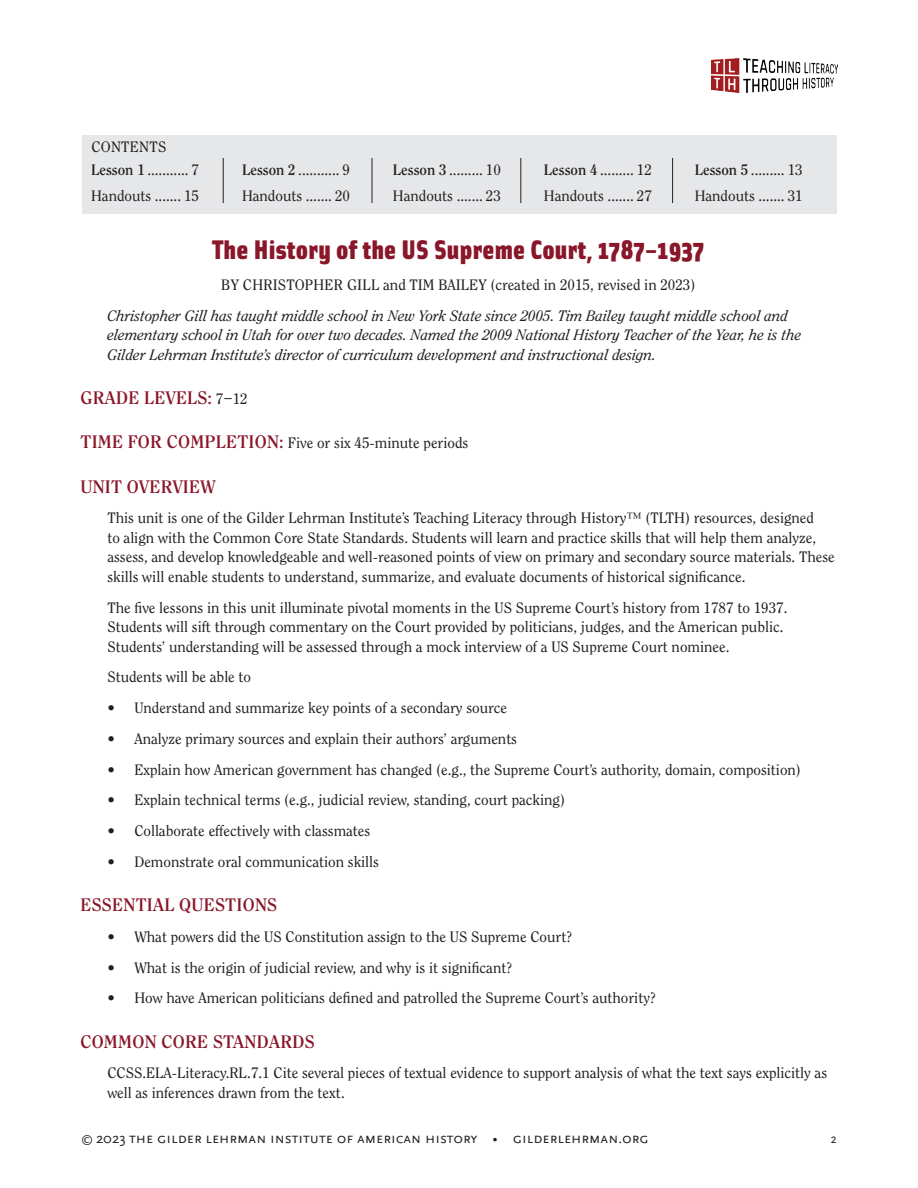
<style>
.page{position:relative;width:918px;height:1188px;background:#fff}
.page>*{position:absolute;margin:0;border:0;box-sizing:border-box;transform-origin:0 0}
.t1{font:900 27px "Solex";letter-spacing:.01em;color:#891629}
.Heading_2{font:700 18px "Clearface ITC Pro";letter-spacing:.015em;color:#891629}
.TLTH_Reg{font:15px/19.5px "Clearface ITC Pro";color:#231f20}
.t2{font:italic 15px/19.5px "Clearface ITC Pro";color:#231f20}
.t3{font:15px "Scala Sans OT";color:#231f20}
.Heading_2-2{font:15px "Clearface ITC Pro";color:#231f20}
.t4{font:13.5px "Scala Sans OT";color:#231f20;scale:.9 1}
.s1{font-weight:700}
.s2{font-weight:400;font-size:15px;color:#231f20}
.s3{font-weight:700;font-size:18px;color:#891629}
.s4{font-size:12px}
</style>
<div class="page">
<img style="left:712px;top:59px;width:125px;height:33px">
<div style="left:82px;top:135px;width:755px;height:79px;background:#e6e7e9"></div>
<hr style="left:672px;top:158px;width:1px;height:45px;background:#231f20">
<hr style="left:521px;top:158px;width:1px;height:45px;background:#231f20">
<hr style="left:372px;top:158px;width:1px;height:45px;background:#231f20">
<hr style="left:223px;top:158px;width:1px;height:45px;background:#231f20">
<p class="TLTH_Reg" style="left:92px;top:137px;width:76px">CONTENTS</p>
<p class="TLTH_Reg" style="left:91px;top:160px;width:110px"><span class="s1">Lesson 1</span> ........... 7</p>
<p class="TLTH_Reg" style="left:242px;top:160px;width:109px"><span class="s1">Lesson 2</span> ........... 9</p>
<p class="TLTH_Reg" style="left:393px;top:160px;width:109px"><span class="s1">Lesson 3</span> ......... 10</p>
<p class="TLTH_Reg" style="left:544px;top:160px;width:109px"><span class="s1">Lesson 4</span> ......... 12</p>
<p class="TLTH_Reg" style="left:695px;top:160px;width:109px"><span class="s1">Lesson 5</span> ......... 13</p>
<p class="TLTH_Reg" style="left:91px;top:186px;width:110px">Handouts ....... 15</p>
<p class="TLTH_Reg" style="left:242px;top:186px;width:109px">Handouts ....... 20</p>
<p class="TLTH_Reg" style="left:393px;top:186px;width:109px">Handouts ....... 23</p>
<p class="TLTH_Reg" style="left:544px;top:186px;width:109px">Handouts ....... 27</p>
<p class="TLTH_Reg" style="left:695px;top:186px;width:109px">Handouts ....... 31</p>
<p class="t1" style="left:212px;top:231px;width:493px">The History of the US Supreme Court, 1787–1937</p>
<p class="TLTH_Reg" style="left:221px;top:275px;width:476px">BY CHRISTOPHER GILL and TIM BAILEY (created in 2015, revised in 2023)</p>
<p class="t2" style="left:107px;top:306px;width:696px">Christopher Gill has taught middle school in New York State since 2005. Tim Bailey taught middle school and elementary school in Utah for over two decades. Named the 2009 National History Teacher of the Year, he is the<br>Gilder Lehrman Institute’s director of curriculum development and instructional design.</p>
<p class="Heading_2" style="left:80px;top:387px;width:169px">GRADE LEVELS: <span class="s2">7–12</span></p>
<p class="Heading_2-2" style="left:80px;top:434px;width:389px"><span class="s3">TIME FOR COMPLETION:</span> Five or six 45-minute periods</p>
<p class="Heading_2" style="left:80px;top:475px;width:136px">UNIT OVERVIEW</p>
<p class="TLTH_Reg" style="left:107px;top:508px;width:729px">This unit is one of the Gilder Lehrman Institute’s Teaching Literacy through History™ (TLTH) resources, designed<br>to align with the Common Core State Standards. Students will learn and practice skills that will help them analyze, assess, and develop knowledgeable and well-reasoned points of view on primary and secondary source materials. These skills will enable students to understand, summarize, and evaluate documents of historical significance.</p>
<p class="TLTH_Reg" style="left:107px;top:598px;width:682px">The five lessons in this unit illuminate pivotal moments in the US Supreme Court’s history from 1787 to 1937.<br>Students will sift through commentary on the Court provided by politicians, judges, and the American public.<br>Students’ understanding will be assessed through a mock interview of a US Supreme Court nominee.</p>
<p class="TLTH_Reg" style="left:107px;top:667px;width:145px">Students will be able to</p>
<p class="TLTH_Reg" style="left:107px;top:698px;width:401px">• Understand and summarize key points of a secondary source</p>
<p class="TLTH_Reg" style="left:107px;top:729px;width:411px">• Analyze primary sources and explain their authors’ arguments</p>
<p class="TLTH_Reg" style="left:107px;top:760px;width:695px">• Explain how American government has changed (e.g., the Supreme Court’s authority, domain, composition)</p>
<p class="TLTH_Reg" style="left:107px;top:790px;width:459px">• Explain technical terms (e.g., judicial review, standing, court packing)</p>
<p class="TLTH_Reg" style="left:107px;top:821px;width:265px">• Collaborate effectively with classmates</p>
<p class="TLTH_Reg" style="left:107px;top:852px;width:273px">• Demonstrate oral communication skills</p>
<p class="Heading_2" style="left:80px;top:894px;width:198px">ESSENTIAL QUESTIONS</p>
<p class="TLTH_Reg" style="left:107px;top:927px;width:466px">• What powers did the US Constitution assign to the US Supreme Court?</p>
<p class="TLTH_Reg" style="left:107px;top:958px;width:406px">• What is the origin of judicial review, and why is it significant?</p>
<p class="TLTH_Reg" style="left:107px;top:988px;width:550px">• How have American politicians defined and patrolled the Supreme Court’s authority?</p>
<p class="Heading_2" style="left:80px;top:1030px;width:236px">COMMON CORE STANDARDS</p>
<p class="TLTH_Reg" style="left:107px;top:1063px;width:721px">CCSS.ELA-Literacy.RL.7.1 Cite several pieces of textual evidence to support analysis of what the text says explicitly as well as inferences drawn from the text.</p>
<p class="t3" style="left:81px;top:1130px;width:569px"><span class="s4">©</span> 2023 the gilder lehrman institute of american history • gilderlehrman.org</p>
<p class="t4" style="left:831px;top:1131px;width:8px">2</p>
</div>
